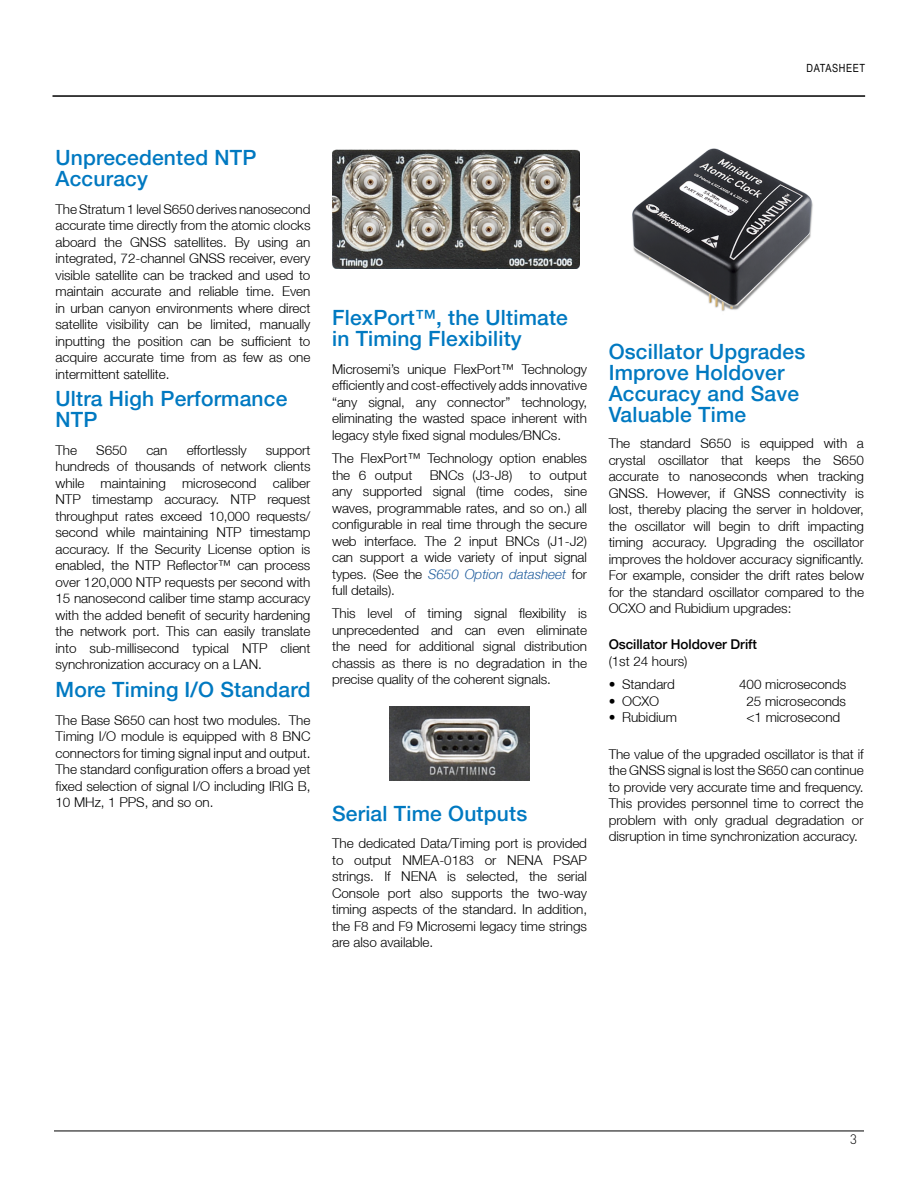
<style>
.page{position:relative;width:918px;height:1188px;background:#fff}
.page>*{position:absolute;margin:0;border:0;box-sizing:border-box;transform-origin:0 0}
.t1{font:500 21px/21px "Helvetica Neue LT";letter-spacing:.01em;color:#0079c1}
.t2{font:300 13.5px/16.5px "Helvetica Neue LT";letter-spacing:-.005em;color:#000;text-align:justify}
.t3{font:500 13.5px "Helvetica 65";letter-spacing:-.005em;color:#000}
.t4{font:300 13.5px "DINOT";color:#000}
.t5{font:11.25px "Arial Narrow";letter-spacing:.05em;color:#000}
.s1{font-style:italic;color:#215e9e}
</style>
<div class="page">
<hr style="left:52px;top:95px;width:813px;height:2px;background:#000">
<hr style="left:54px;top:1131px;width:810px;height:1px;background:#000">
<img style="left:332px;top:149px;width:248px;height:119px">
<img style="left:390px;top:707px;width:139px;height:73px">
<img style="left:632px;top:148px;width:181px;height:163px">
<p class="t5" style="left:807px;top:60px;width:60px">DATASHEET</p>
<h1 class="t1" style="left:56px;top:147px;width:202px">Unprecedented NTP<br>Accuracy</h1>
<p class="t2" style="left:56px;top:200px;width:257px">The Stratum 1 level S650 derives nanosecond accurate time directly from the atomic clocks aboard the GNSS satellites. By using an integrated, 72-channel GNSS receiver, every visible satellite can be tracked and used to maintain accurate and reliable time. Even in urban canyon environments where direct satellite visibility can be limited, manually inputting the position can be sufficient to acquire accurate time from as few as one intermittent satellite.</p>
<h1 class="t1" style="left:56px;top:388px;width:233px">Ultra High Performance<br>NTP</h1>
<p class="t2" style="left:56px;top:442px;width:23px">The</p>
<p class="t2" style="left:96px;top:442px;width:32px">S650</p>
<p class="t2" style="left:146px;top:442px;width:23px">can</p>
<p class="t2" style="left:187px;top:442px;width:62px">effortlessly</p>
<p class="t2" style="left:56px;top:442px;width:257px;text-indent:210px">support hundreds of thousands of network clients while maintaining microsecond caliber NTP timestamp accuracy. NTP request throughput rates exceed 10,000 requests/ second while maintaining NTP timestamp accuracy. If the Security License option is enabled, the NTP Reflector™ can process over 120,000 NTP requests per second with 15 nanosecond caliber time stamp accuracy with the added benefit of security hardening the network port. This can easily translate into sub-millisecond typical NTP client synchronization accuracy on a LAN.</p>
<h1 class="t1" style="left:56px;top:679px;width:257px">More Timing I/O Standard</h1>
<p class="t2" style="left:56px;top:711px;width:257px">The Base S650 can host two modules. The Timing I/O module is equipped with 8 BNC connectors for timing signal input and output.<br>The standard configuration offers a broad yet fixed selection of signal I/O including IRIG B, 10 MHz, 1 PPS, and so on.</p>
<h1 class="t1" style="left:332px;top:307px;width:237px">FlexPort™, the Ultimate in Timing Flexibility</h1>
<p class="t2" style="left:332px;top:361px;width:257px">Microsemi’s unique FlexPort™ Technology efficiently and cost-effectively adds innovative “any signal, any connector” technology, eliminating the wasted space inherent with legacy style fixed signal modules/BNCs.</p>
<p class="t2" style="left:332px;top:450px;width:256px">The FlexPort™ Technology option enables the 6 output</p>
<p class="t2" style="left:430px;top:466px;width:84px">BNCs (J3-J8)</p>
<p class="t2" style="left:332px;top:466px;width:257px;text-indent:198px">to output any supported signal (time codes, sine waves, programmable rates, and so on.) all configurable in real time through the secure web interface. The 2 input BNCs (J1-J2) can support a wide variety of input signal types. (See the <span class="s1">S650 Option datasheet</span> for full details).</p>
<p class="t2" style="left:332px;top:605px;width:257px">This level of timing signal flexibility is unprecedented and can even eliminate the need for additional signal distribution chassis as there is no degradation in the precise quality of the coherent signals.</p>
<h1 class="t1" style="left:332px;top:803px;width:197px">Serial Time Outputs</h1>
<p class="t2" style="left:332px;top:835px;width:257px">The dedicated Data/Timing port is provided to output NMEA-0183 or NENA PSAP strings. If NENA is selected, the serial Console port also supports the two-way timing aspects of the standard. In addition, the F8 and F9 Microsemi legacy time strings are also available.</p>
<h1 class="t1" style="left:609px;top:341px;width:198px">Oscillator Upgrades<br>Improve Holdover<br>Accuracy and Save<br>Valuable Time</h1>
<p class="t2" style="left:609px;top:435px;width:257px">The standard S650 is equipped with a crystal oscillator that keeps the S650 accurate to nanoseconds when tracking GNSS. However, if GNSS connectivity is lost, thereby placing the server in holdover, the oscillator will begin to drift impacting timing accuracy. Upgrading the oscillator improves the holdover accuracy significantly.<br>For example, consider the drift rates below for the standard oscillator compared to the OCXO and Rubidium upgrades:</p>
<p class="t3" style="left:609px;top:637px;width:150px">Oscillator Holdover Drift</p>
<p class="t2" style="left:609px;top:653px;width:80px">(1st 24 hours)</p>
<p class="t2" style="left:609px;top:676px;width:68px">• Standard</p>
<p class="t2" style="left:739px;top:676px;width:109px">400 microseconds</p>
<p class="t2" style="left:609px;top:692px;width:52px">• OCXO</p>
<p class="t2" style="left:747px;top:692px;width:101px">25 microseconds</p>
<p class="t2" style="left:609px;top:709px;width:70px">• Rubidium</p>
<p class="t2" style="left:747px;top:709px;width:95px">&lt;1 microsecond</p>
<p class="t2" style="left:609px;top:746px;width:257px">The value of the upgraded oscillator is that if the GNSS signal is lost the S650 can continue to provide very accurate time and frequency.<br>This provides personnel time to correct the problem with only gradual degradation or disruption in time synchronization accuracy.</p>
<p class="t4" style="left:850px;top:1131px;width:8px">3</p>
</div>
